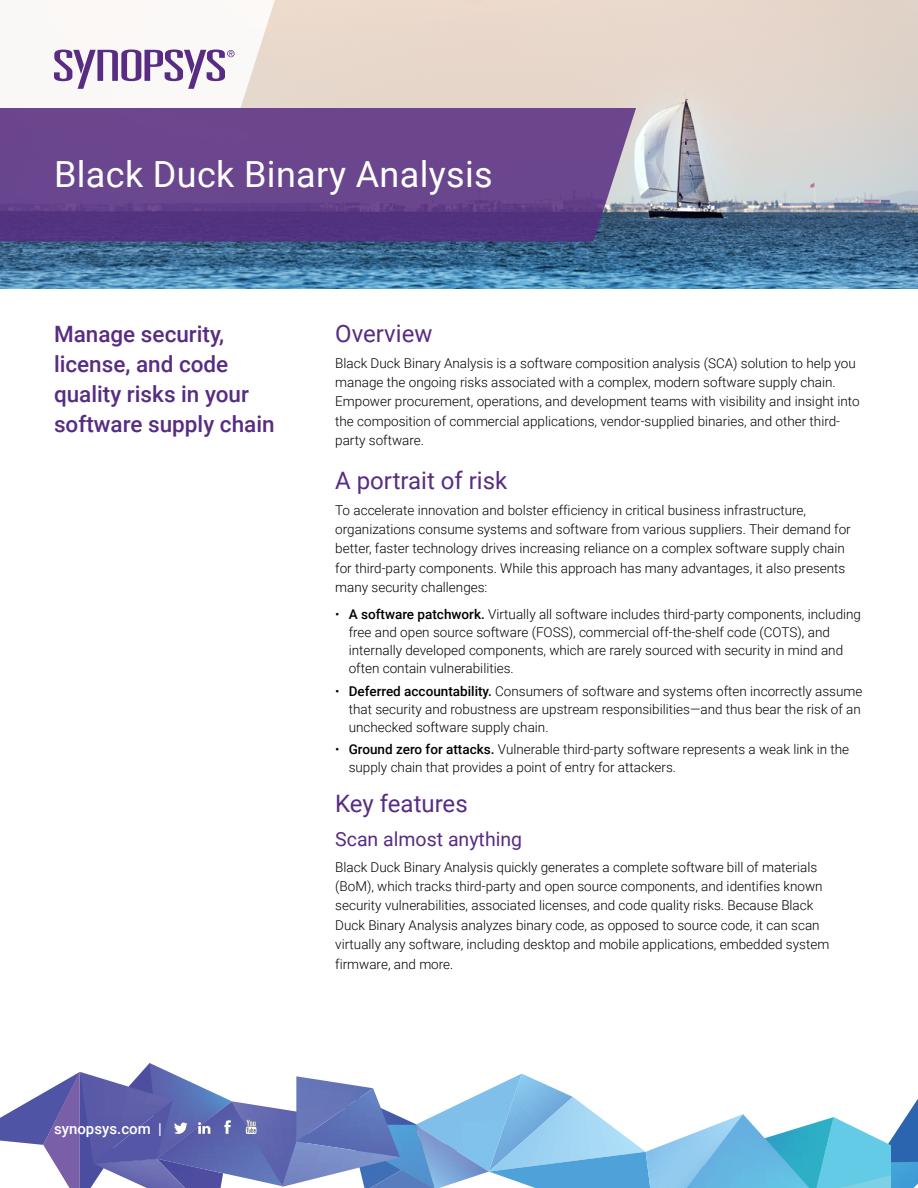
<style>
.page{position:relative;width:918px;height:1188px;background:#fff}
.page>*{position:absolute;margin:0;border:0;box-sizing:border-box;transform-origin:0 0}
.t1{font:36px "Roboto";letter-spacing:.01em;color:#fff}
.t2{font:24px "Roboto";color:#572c82}
.t3{font:500 22.5px/30px "Roboto";color:#572c82}
.t4{font:19.5px "Roboto";color:#572c82}
.t5{font:500 15px "Roboto";color:#fff}
.t6{font:300 13.5px/19.5px "Roboto";color:#000}
.s1{font-weight:500}
</style>
<div class="page">
<img style="left:0;top:0;width:918px;height:289px">
<svg style="left:0;top:108px;width:636px;height:134px;background:#66448b"></svg>
<svg style="left:0;top:0;width:279px;height:108px"></svg>
<svg style="left:0;top:1063px;width:918px;height:125px"></svg>
<h1 class="t1" style="left:54px;top:149px;width:440px">Black Duck Binary Analysis</h1>
<h3 class="t3" style="left:54px;top:318px;width:222px">Manage security, license, and code quality risks in your software supply chain</h3>
<p class="t5" style="left:54px;top:1118px;width:110px">synopsys.com |</p>
<h2 class="t2" style="left:335px;top:317px;width:99px">Overview</h2>
<p class="t6" style="left:335px;top:352px;width:526px">Black Duck Binary Analysis is a software composition analysis (SCA) solution to help you manage the ongoing risks associated with a complex, modern software supply chain.<br>Empower procurement, operations, and development teams with visibility and insight into the composition of commercial applications, vendor-supplied binaries, and other third&shy;party software.</p>
<h2 class="t2" style="left:335px;top:464px;width:174px">A portrait of risk</h2>
<p class="t6" style="left:335px;top:499px;width:517px">To accelerate innovation and bolster efficiency in critical business infrastructure, organizations consume systems and software from various suppliers. Their demand for better, faster technology drives increasing reliance on a complex software supply chain for third-party components. While this approach has many advantages, it also presents many security challenges:</p>
<p class="t6" style="left:349px;top:605px;width:514px;line-height:18px;text-indent:-14px">• <span class="s1">A software patchwork.</span> Virtually all software includes third-party components, including free and open source software (FOSS), commercial off-the-shelf code (COTS), and internally developed components, which are rarely sourced with security in mind and often contain vulnerabilities.</p>
<p class="t6" style="left:349px;top:682px;width:515px;line-height:18px;text-align:justify;text-indent:-14px">• <span class="s1">Deferred accountability.</span> Consumers of software and systems often incorrectly assume that security and robustness are upstream responsibilities—and thus bear the risk of an unchecked software supply chain.</p>
<p class="t6" style="left:349px;top:740px;width:502px;line-height:18px;text-indent:-14px">• <span class="s1">Ground zero for attacks.</span> Vulnerable third-party software represents a weak link in the supply chain that provides a point of entry for attackers.</p>
<h2 class="t2" style="left:335px;top:786px;width:134px">Key features</h2>
<h3 class="t4" style="left:335px;top:825px;width:188px">Scan almost anything</h3>
<p class="t6" style="left:335px;top:856px;width:496px">Black Duck Binary Analysis quickly generates a complete software bill of materials (BoM), which tracks third-party and open source components, and identifies known security vulnerabilities, associated licenses, and code quality risks. Because Black Duck Binary Analysis analyzes binary code, as opposed to source code, it can scan virtually any software, including desktop and mobile applications, embedded system firmware, and more.</p>
</div>
